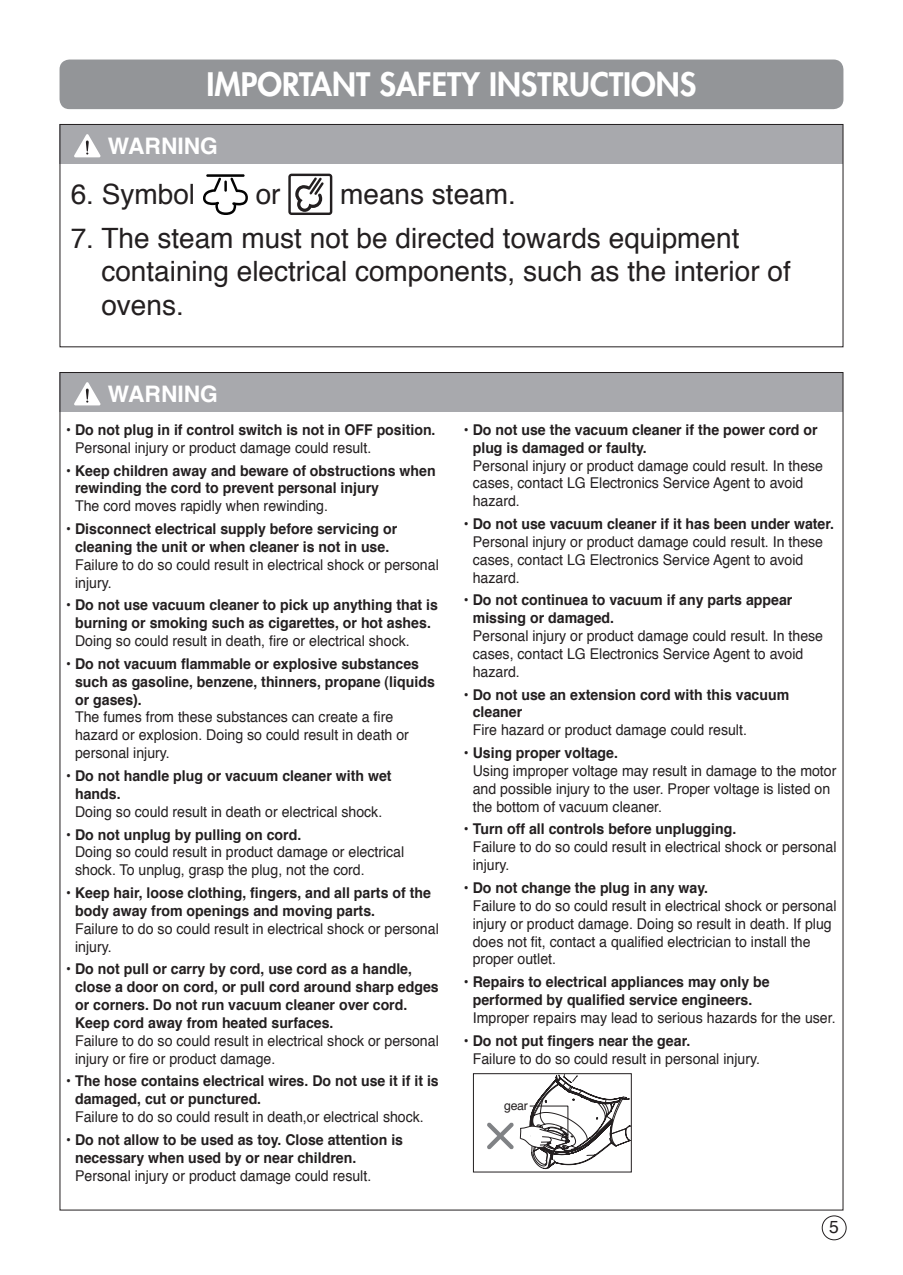
<style>
.page{position:relative;width:903px;height:1275px;background:#fff}
.page>*{position:absolute;margin:0;border:0;box-sizing:border-box;transform-origin:0 0}
.t1{font:800 31.5px "Futura";color:#fff}
.t2{font:28px/33.6px "Helvetica";color:#231f20}
.t3{font:700 22.75px "Helvetica";color:#fff}
.t4{font:17.5px "Helvetica";color:#231f20}
.t5{font:14.88px/17.8px "Helvetica";color:#231f20;scale:.95 1}
.t6{font:700 14.88px/17.8px "Helvetica";color:#231f20;scale:.95 1}
.t7{font:12.25px "Helvetica";color:#231f20}
</style>
<div class="page">
<div style="left:822px;top:1215px;width:24px;height:25px;border:1px solid #231f20;border-radius:50%"></div>
<div style="left:60px;top:60px;width:783px;height:49px;background:#939598;border-radius:10px"></div>
<div style="left:60px;top:372px;width:783px;height:40px;background:#a8a9ad"></div>
<div style="left:60px;top:124px;width:783px;height:40px;background:#a8a9ad"></div>
<div style="left:60px;top:124px;width:783px;height:223px;border:1px solid #231f20"></div>
<svg style="left:74px;top:382px;width:27px;height:23px"></svg>
<svg style="left:74px;top:134px;width:27px;height:23px"></svg>
<hr style="left:206px;top:174px;width:39px;height:3px;background:#030303">
<svg style="left:203px;top:177px;width:45px;height:38px"></svg>
<svg style="left:288px;top:174px;width:44px;height:41px"></svg>
<svg style="left:487px;top:1122px;width:27px;height:27px"></svg>
<svg style="left:520px;top:1075px;width:110px;height:94px"></svg>
<div style="left:473px;top:1073px;width:159px;height:99px;border:1px solid #231f20"></div>
<h1 class="t1" style="left:207px;top:64px;width:491px">IMPORTANT SAFETY INSTRUCTIONS</h1>
<h3 class="t3" style="left:108px;top:125px;width:111px">WARNING</h3>
<h2 class="t2" style="left:71px;top:177px;width:126px">6. Symbol</h2>
<h2 class="t2" style="left:256px;top:177px;width:26px">or</h2>
<h2 class="t2" style="left:340px;top:177px;width:177px">means steam.</h2>
<h2 class="t2" style="left:101px;top:220px;width:691px;text-indent:-31px">7. The steam must not be directed towards equipment containing electrical components, such as the interior of ovens.</h2>
<h3 class="t3" style="left:108px;top:373px;width:111px">WARNING</h3>
<p class="t6" style="left:66px;top:420px;width:390px">• Do not plug in if control switch is not in OFF position.</p>
<p class="t5" style="left:75px;top:438px;width:313px">Personal injury or product damage could result.</p>
<p class="t6" style="left:75px;top:461px;width:381px;text-indent:-9px">• Keep children away and beware of obstructions when rewinding the cord to prevent personal injury</p>
<p class="t5" style="left:75px;top:497px;width:268px">The cord moves rapidly when rewinding.</p>
<p class="t6" style="left:66px;top:519px;width:350px;text-align:center">• Disconnect electrical supply before servicing or cleaning the unit or when cleaner is not in use.</p>
<p class="t5" style="left:75px;top:555px;width:384px">Failure to do so could result in electrical shock or personal injury.</p>
<p class="t6" style="left:66px;top:595px;width:393px;text-align:center">• Do not use vacuum cleaner to pick up anything that is burning or smoking such as cigarettes, or hot ashes.</p>
<p class="t5" style="left:75px;top:631px;width:354px">Doing so could result in death, fire or electrical shock.</p>
<p class="t6" style="left:75px;top:654px;width:380px;text-indent:-9px">• Do not vacuum flammable or explosive substances such as gasoline, benzene, thinners, propane (liquids or gases).</p>
<p class="t5" style="left:75px;top:708px;width:353px">The fumes from these substances can create a fire hazard or explosion. Doing so could result in death or personal injury.</p>
<p class="t6" style="left:75px;top:766px;width:335px;text-indent:-9px">• Do not handle plug or vacuum cleaner with wet hands.</p>
<p class="t5" style="left:75px;top:802px;width:325px">Doing so could result in death or electrical shock.</p>
<p class="t6" style="left:66px;top:824px;width:249px">• Do not unplug by pulling on cord.</p>
<p class="t5" style="left:75px;top:843px;width:348px">Doing so could result in product damage or electrical shock. To unplug, grasp the plug, not the cord.</p>
<p class="t6" style="left:75px;top:883px;width:376px;text-indent:-9px">• Keep hair, loose clothing, fingers, and all parts of the body away from openings and moving parts.</p>
<p class="t5" style="left:75px;top:919px;width:384px">Failure to do so could result in electrical shock or personal injury.</p>
<p class="t6" style="left:75px;top:959px;width:384px;text-indent:-9px">• Do not pull or carry by cord, use cord as a handle, close a door on cord, or pull cord around sharp edges or corners. Do not run vacuum cleaner over cord.<br>Keep cord away from heated surfaces.</p>
<p class="t5" style="left:75px;top:1031px;width:384px">Failure to do so could result in electrical shock or personal injury or fire or product damage.</p>
<p class="t6" style="left:75px;top:1071px;width:384px;text-indent:-9px">• The hose contains electrical wires. Do not use it if it is damaged, cut or punctured.</p>
<p class="t5" style="left:75px;top:1107px;width:369px">Failure to do so could result in death,or electrical shock.</p>
<p class="t6" style="left:75px;top:1130px;width:347px;text-indent:-9px">• Do not allow to be used as toy. Close attention is necessary when used by or near children.</p>
<p class="t5" style="left:75px;top:1166px;width:313px">Personal injury or product damage could result.</p>
<p class="t6" style="left:473px;top:420px;width:364px;text-indent:-9px">• Do not use the vacuum cleaner if the power cord or plug is damaged or faulty.</p>
<p class="t5" style="left:473px;top:456px;width:370px">Personal injury or product damage could result. In these cases, contact LG Electronics Service Agent to avoid hazard.</p>
<p class="t6" style="left:464px;top:514px;width:391px">• Do not use vacuum cleaner if it has been under water.</p>
<p class="t5" style="left:473px;top:532px;width:370px">Personal injury or product damage could result. In these cases, contact LG Electronics Service Agent to avoid hazard.</p>
<p class="t6" style="left:473px;top:590px;width:338px;text-indent:-9px">• Do not continuea to vacuum if any parts appear missing or damaged.</p>
<p class="t5" style="left:473px;top:626px;width:370px">Personal injury or product damage could result. In these cases, contact LG Electronics Service Agent to avoid hazard.</p>
<p class="t6" style="left:473px;top:685px;width:335px;text-indent:-9px">• Do not use an extension cord with this vacuum cleaner</p>
<p class="t5" style="left:473px;top:721px;width:290px">Fire hazard or product damage could result.</p>
<p class="t6" style="left:464px;top:743px;width:164px">• Using proper voltage.</p>
<p class="t5" style="left:473px;top:761px;width:384px">Using improper voltage may result in damage to the motor and possible injury to the user. Proper voltage is listed on the bottom of vacuum cleaner.</p>
<p class="t6" style="left:464px;top:819px;width:288px">• Turn off all controls before unplugging.</p>
<p class="t5" style="left:473px;top:838px;width:384px">Failure to do so could result in electrical shock or personal injury.</p>
<p class="t6" style="left:464px;top:878px;width:259px">• Do not change the plug in any way.</p>
<p class="t5" style="left:473px;top:896px;width:384px">Failure to do so could result in electrical shock or personal injury or product damage. Doing so result in death. If plug does not fit, contact a qualified electrician to install the proper outlet.</p>
<p class="t6" style="left:464px;top:972px;width:323px;text-align:center">• Repairs to electrical appliances may only be performed by qualified service engineers.</p>
<p class="t5" style="left:473px;top:1008px;width:383px">Improper repairs may lead to serious hazards for the user.</p>
<p class="t6" style="left:464px;top:1031px;width:240px">• Do not put fingers near the gear.</p>
<p class="t5" style="left:473px;top:1049px;width:304px">Failure to do so could result in personal injury.</p>
<p class="t7" style="left:504px;top:1095px;width:25px">gear</p>
<p class="t4" style="left:829px;top:1212px;width:11px">5</p>
</div>
